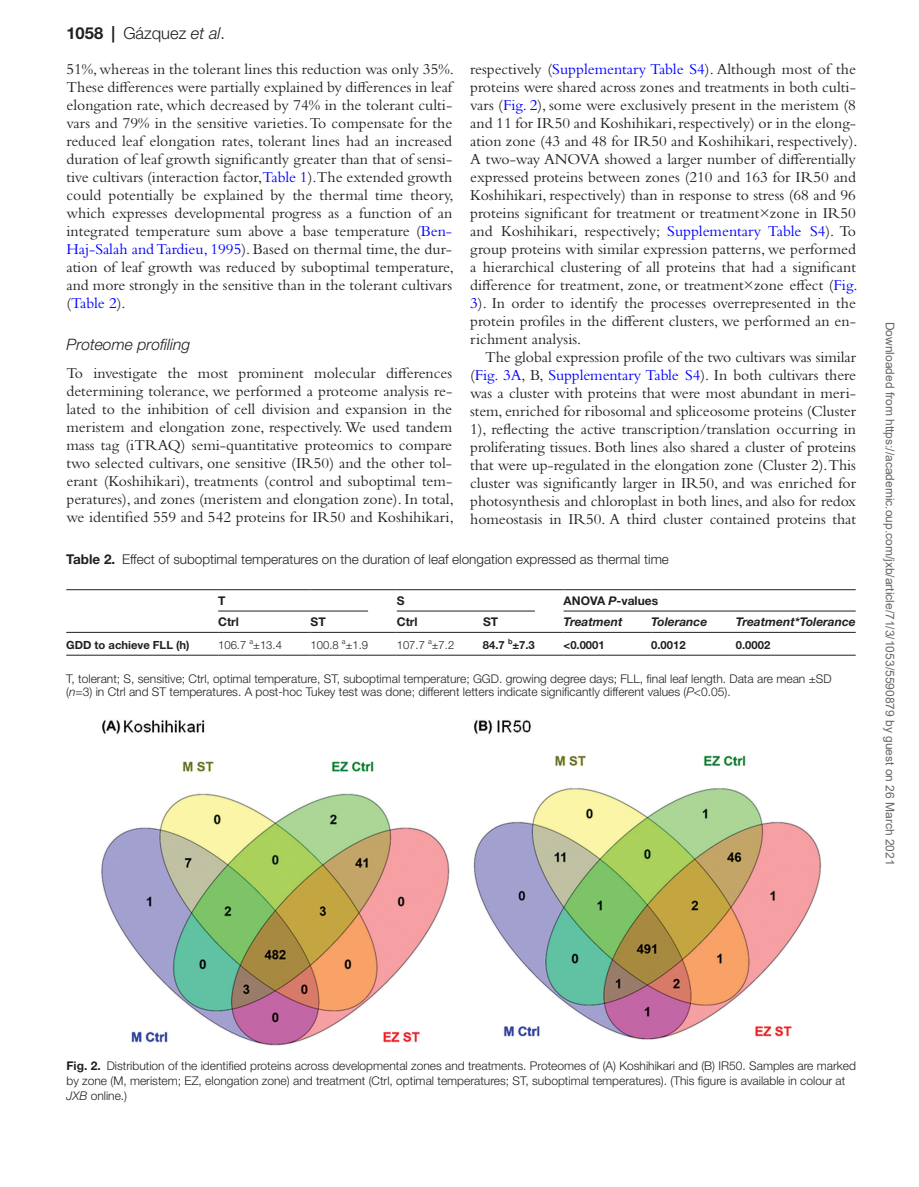
<style>
.page{position:relative;width:919px;height:1187px;background:#fff}
.page>*{position:absolute;margin:0;border:0;box-sizing:border-box;transform-origin:0 0}
.t1{font:300 16.5px "Helvetica Neue LT Std";color:#231f20}
.t2{font:15.75px/18px "Bembo Std";color:#231f20;text-align:justify}
.t3{font:italic 300 15.75px "Helvetica Neue LT Std";color:#231f20}
.t4{font:300 13.5px "Helvetica Neue LT Std";color:#231f20}
.t5{font:300 12px/15px "Helvetica Neue LT Std";color:#231f20}
.t6{font:12px "Arial";color:#666}
.t7{font:italic 700 12px "Helvetica Neue LT Std";color:#231f20}
.t8{font:700 12px "Helvetica Neue LT Std";color:#231f20}
.t9{font:700 11.25px "Helvetica Neue LT Std";color:#231f20}
.t10{font:300 11.25px "Helvetica Neue LT Std";color:#231f20}
.s1{font-weight:700}
.s2{font-style:italic}
.s3{color:#00f}
</style>
<div class="page">
<img style="left:101px;top:720px;width:720px;height:325px">
<hr style="left:66px;top:632px;width:152px;height:1px;background:#231f20">
<hr style="left:66px;top:589px;width:152px;height:1px;background:#231f20">
<hr style="left:218px;top:589px;width:92px;height:1px;background:#231f20">
<hr style="left:310px;top:589px;width:87px;height:1px;background:#231f20">
<hr style="left:397px;top:589px;width:86px;height:1px;background:#231f20">
<hr style="left:483px;top:589px;width:80px;height:1px;background:#231f20">
<hr style="left:563px;top:589px;width:88px;height:1px;background:#231f20">
<hr style="left:651px;top:589px;width:84px;height:1px;background:#231f20">
<hr style="left:735px;top:589px;width:120px;height:1px;background:#231f20">
<hr style="left:218px;top:632px;width:92px;height:1px;background:#231f20">
<hr style="left:310px;top:632px;width:87px;height:1px;background:#231f20">
<hr style="left:397px;top:632px;width:86px;height:1px;background:#231f20">
<hr style="left:483px;top:632px;width:80px;height:1px;background:#231f20">
<hr style="left:563px;top:632px;width:88px;height:1px;background:#231f20">
<hr style="left:651px;top:632px;width:84px;height:1px;background:#231f20">
<hr style="left:735px;top:632px;width:120px;height:1px;background:#231f20">
<hr style="left:66px;top:654px;width:152px;height:1px;background:#231f20">
<hr style="left:218px;top:654px;width:92px;height:1px;background:#231f20">
<hr style="left:310px;top:654px;width:87px;height:1px;background:#231f20">
<hr style="left:397px;top:654px;width:86px;height:1px;background:#231f20">
<hr style="left:483px;top:654px;width:80px;height:1px;background:#231f20">
<hr style="left:563px;top:654px;width:88px;height:1px;background:#231f20">
<hr style="left:651px;top:654px;width:84px;height:1px;background:#231f20">
<hr style="left:735px;top:654px;width:120px;height:1px;background:#231f20">
<hr style="left:218px;top:610px;width:150px;height:1px;background:#231f20">
<hr style="left:397px;top:610px;width:138px;height:1px;background:#231f20">
<hr style="left:563px;top:610px;width:292px;height:1px;background:#231f20">
<p class="t1" style="left:66px;top:23px;width:160px"><span class="s1">1058 |</span> Gázquez <span class="s2">et al</span>.</p>
<p class="t2" style="left:66px;top:59px;width:389px">51%, whereas in the tolerant lines this reduction was only 35%.<br>These differences were partially explained by differences in leaf elongation rate, which decreased by 74% in the tolerant culti&shy;vars and 79% in the sensitive varieties. To compensate for the reduced leaf elongation rates, tolerant lines had an increased duration of leaf growth significantly greater than that of sensi&shy;tive cultivars (interaction factor,<span class="s3">Table 1</span>).The extended growth could potentially be explained by the thermal time theory, which expresses developmental progress as a function of an integrated temperature sum above a base temperature (<span class="s3">Ben-Haj-Salah and Tardieu, 1995</span>). Based on thermal time, the dur&shy;ation of leaf growth was reduced by suboptimal temperature, and more strongly in the sensitive than in the tolerant cultivars (<span class="s3">Table 2</span>).</p>
<p class="t3" style="left:66px;top:335px;width:125px">Proteome profiling</p>
<p class="t2" style="left:66px;top:364px;width:389px">To investigate the most prominent molecular differences determining tolerance, we performed a proteome analysis re&shy;lated to the inhibition of cell division and expansion in the meristem and elongation zone, respectively. We used tandem mass tag (iTRAQ) semi-quantitative proteomics to compare two selected cultivars, one sensitive (IR50) and the other tol&shy;erant (Koshihikari), treatments (control and suboptimal tem&shy;peratures), and zones (meristem and elongation zone). In total, we identified 559 and 542 proteins for IR50 and Koshihikari,</p>
<p class="t2" style="left:470px;top:59px;width:389px">respectively (<span class="s3">Supplementary Table S4</span>). Although most of the proteins were shared across zones and treatments in both culti&shy;vars (<span class="s3">Fig. 2</span>), some were exclusively present in the meristem (8 and 11 for IR50 and Koshihikari, respectively) or in the elong&shy;ation zone (43 and 48 for IR50 and Koshihikari, respectively).<br>A two-way ANOVA showed a larger number of differentially expressed proteins between zones (210 and 163 for IR50 and Koshihikari, respectively) than in response to stress (68 and 96 proteins significant for treatment or treatment×zone in IR50 and Koshihikari, respectively; <span class="s3">Supplementary Table S4</span>). To group proteins with similar expression patterns, we performed a hierarchical clustering of all proteins that had a significant difference for treatment, zone, or treatment×zone effect (<span class="s3">Fig.<br>3</span>). In order to identify the processes overrepresented in the protein profiles in the different clusters, we performed an en&shy;richment analysis.</p>
<p class="t2" style="left:470px;top:347px;width:387px;text-indent:15px">The global expression profile of the two cultivars was similar (<span class="s3">Fig. 3A</span>, B, <span class="s3">Supplementary Table S4</span>). In both cultivars there was a cluster with proteins that were most abundant in meri&shy;stem, enriched for ribosomal and spliceosome proteins (Cluster 1), reflecting the active transcription/translation occurring in proliferating tissues. Both lines also shared a cluster of proteins that were up-regulated in the elongation zone (Cluster 2).This cluster was significantly larger in IR50, and was enriched for photosynthesis and chloroplast in both lines, and also for redox homeostasis in IR50. A third cluster contained proteins that</p>
<p class="t4" style="left:66px;top:550px;width:604px"><span class="s1">Table 2.</span> Effect of suboptimal temperatures on the duration of leaf elongation expressed as thermal time</p>
<p class="t8" style="left:218px;top:593px;width:9px">T</p>
<p class="t8" style="left:397px;top:593px;width:9px">S</p>
<p class="t8" style="left:563px;top:593px;width:96px">ANOVA <span class="s2">P</span>-values</p>
<p class="t8" style="left:218px;top:614px;width:22px">Ctrl</p>
<p class="t8" style="left:310px;top:614px;width:17px">ST</p>
<p class="t8" style="left:397px;top:614px;width:22px">Ctrl</p>
<p class="t8" style="left:483px;top:614px;width:17px">ST</p>
<p class="t7" style="left:563px;top:614px;width:60px">Treatment</p>
<p class="t7" style="left:651px;top:614px;width:58px">Tolerance</p>
<p class="t7" style="left:735px;top:614px;width:121px">Treatment*Tolerance</p>
<p class="t9" style="left:66px;top:637px;width:125px">GDD to achieve FLL (h)</p>
<p class="t10" style="left:218px;top:638px;width:65px">106.7 <sup>a</sup>±13.4</p>
<p class="t10" style="left:310px;top:638px;width:59px">100.8 <sup>a</sup>±1.9</p>
<p class="t10" style="left:397px;top:638px;width:59px">107.7 <sup>a</sup>±7.2</p>
<p class="t9" style="left:483px;top:637px;width:53px">84.7 <sup>b</sup>±7.3</p>
<p class="t9" style="left:563px;top:637px;width:43px">&lt;0.0001</p>
<p class="t9" style="left:651px;top:637px;width:36px">0.0012</p>
<p class="t9" style="left:735px;top:637px;width:36px">0.0002</p>
<p class="t5" style="left:66px;top:671px;width:766px;line-height:13.5px">T, tolerant; S, sensitive; Ctrl, optimal temperature, ST, suboptimal temperature; GGD. growing degree days; FLL, final leaf length. Data are mean ±SD (<span class="s2">n</span>=3) in Ctrl and ST temperatures. A post-hoc Tukey test was done; different letters indicate significantly different values (<span class="s2">P</span>&lt;0.05).</p>
<p class="t6" style="left:894px;top:321px;width:545px;rotate:90deg">Downloaded from https://academic.oup.com/jxb/article/71/3/1053/5590879 by guest on 26 March 2021</p>
<p class="t5" style="left:66px;top:1057px;width:791px"><span class="s1">Fig. 2.</span> Distribution of the identified proteins across developmental zones and treatments. Proteomes of (A) Koshihikari and (B) IR50. Samples are marked by zone (M, meristem; EZ, elongation zone) and treatment (Ctrl, optimal temperatures; ST, suboptimal temperatures). (This figure is available in colour at<br><span class="s2">JXB</span> online.)</p>
</div>
